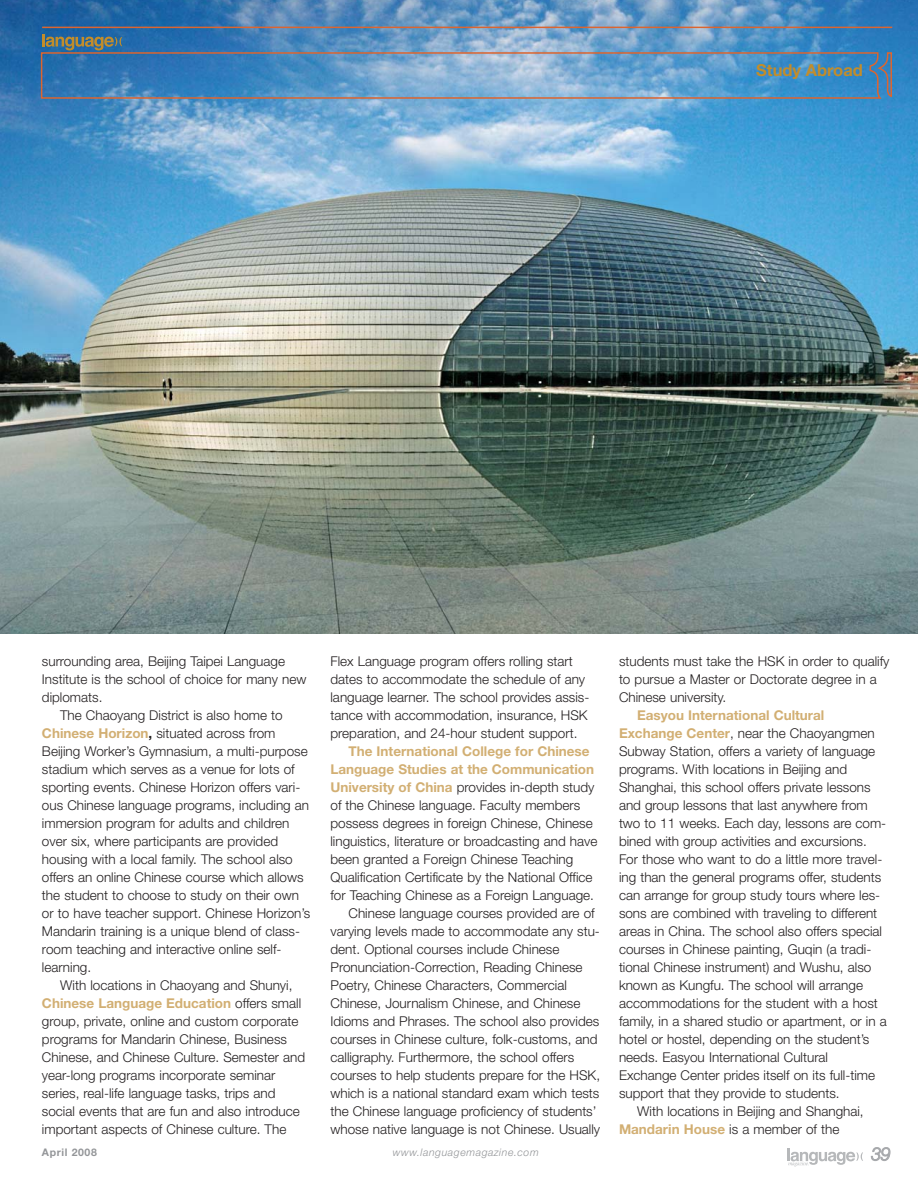
<style>
.page{position:relative;width:918px;height:1188px;background:#fff}
.page>*{position:absolute;margin:0;border:0;box-sizing:border-box;transform-origin:0 0}
.t1{font:italic 300 18px "Helvetica Neue";color:#a7a9ac}
.t2{font:700 16.5px "Helvetica Neue";color:#c28d2b}
.t3{font:300 13.5px/18px "Helvetica Neue";color:#231f20}
.t4{font:700 13.5px "Helvetica Neue";color:#d2af73}
.t5{font:italic 300 10.5px "Helvetica Neue";letter-spacing:.055em;color:#939598}
.t6{font:700 10.5px "Helvetica Neue";letter-spacing:.055em;color:#939598}
.s1{font-weight:700;color:#d2af73}
.s2{font-weight:700}
.s3{font-weight:300;color:#231f20}
</style>
<div class="page">
<img style="left:0;top:0;width:918px;height:634px">
<hr style="left:42px;top:27px;width:850px;height:1px;background:#dc652f">
<svg style="left:40px;top:34px;width:853px;height:65px;background:#5e92be"></svg>
<svg style="left:787px;top:1149px;width:76px;height:17px"></svg>
<p class="t2" style="left:756px;top:64px;width:108px">Study Abroad</p>
<p class="t3" style="left:42px;top:653px;width:245px">surrounding area, Beijing Taipei Language</p>
<p class="t3" style="left:42px;top:671px;width:266px">Institute is the school of choice for many new</p>
<p class="t3" style="left:42px;top:689px;width:62px">diplomats.</p>
<p class="t3" style="left:60px;top:707px;width:224px">The Chaoyang District is also home to</p>
<p class="t3" style="left:42px;top:725px;width:235px"><span class="s1">Chinese Horizon</span><span class="s2">,</span> situated across from</p>
<p class="t3" style="left:42px;top:743px;width:267px">Beijing Worker’s Gymnasium, a multi-purpose</p>
<p class="t3" style="left:42px;top:761px;width:254px">stadium which serves as a venue for lots of</p>
<p class="t3" style="left:42px;top:779px;width:260px">sporting events. Chinese Horizon offers vari-</p>
<p class="t3" style="left:42px;top:797px;width:269px">ous Chinese language programs, including an</p>
<p class="t3" style="left:42px;top:815px;width:249px">immersion program for adults and children</p>
<p class="t3" style="left:42px;top:833px;width:238px">over six, where participants are provided</p>
<p class="t3" style="left:42px;top:851px;width:252px">housing with a local family. The school also</p>
<p class="t3" style="left:42px;top:869px;width:263px">offers an online Chinese course which allows</p>
<p class="t3" style="left:42px;top:887px;width:258px">the student to choose to study on their own</p>
<p class="t3" style="left:42px;top:905px;width:270px">or to have teacher support. Chinese Horizon’s</p>
<p class="t3" style="left:42px;top:923px;width:260px">Mandarin training is a unique blend of class-</p>
<p class="t3" style="left:42px;top:941px;width:241px">room teaching and interactive online self-</p>
<p class="t3" style="left:42px;top:959px;width:51px">learning.</p>
<p class="t3" style="left:60px;top:977px;width:234px">With locations in Chaoyang and Shunyi,</p>
<p class="t4" style="left:42px;top:998px;width:261px">Chinese Language Education <span class="s3">offers small</span></p>
<p class="t3" style="left:42px;top:1013px;width:258px">group, private, online and custom corporate</p>
<p class="t3" style="left:42px;top:1031px;width:246px">programs for Mandarin Chinese, Business</p>
<p class="t3" style="left:42px;top:1049px;width:265px">Chinese, and Chinese Culture. Semester and</p>
<p class="t3" style="left:42px;top:1067px;width:235px">year-long programs incorporate seminar</p>
<p class="t3" style="left:42px;top:1085px;width:235px">series, real-life language tasks, trips and</p>
<p class="t3" style="left:42px;top:1103px;width:259px">social events that are fun and also introduce</p>
<p class="t3" style="left:42px;top:1121px;width:246px">important aspects of Chinese culture. The</p>
<p class="t3" style="left:331px;top:653px;width:260px">Flex Language program offers rolling start dates to accommodate the schedule of any language learner. The school provides assis&shy;tance with accommodation, insurance, HSK preparation, and 24-hour student support.</p>
<p class="t4" style="left:349px;top:746px;width:243px">The International College for Chinese</p>
<p class="t4" style="left:331px;top:764px;width:265px">Language Studies at the Communication</p>
<p class="t3" style="left:331px;top:779px;width:266px"><span class="s1">University of China</span> provides in-depth study</p>
<p class="t3" style="left:331px;top:797px;width:251px">of the Chinese language. Faculty members</p>
<p class="t3" style="left:331px;top:815px;width:264px">possess degrees in foreign Chinese, Chinese</p>
<p class="t3" style="left:331px;top:833px;width:268px">linguistics, literature or broadcasting and have</p>
<p class="t3" style="left:331px;top:851px;width:244px">been granted a Foreign Chinese Teaching</p>
<p class="t3" style="left:331px;top:869px;width:264px">Qualification Certificate by the National Office</p>
<p class="t3" style="left:331px;top:887px;width:265px">for Teaching Chinese as a Foreign Language.</p>
<p class="t3" style="left:349px;top:905px;width:248px">Chinese language courses provided are of</p>
<p class="t3" style="left:331px;top:923px;width:271px">varying levels made to accommodate any stu-</p>
<p class="t3" style="left:331px;top:941px;width:230px">dent. Optional courses include Chinese</p>
<p class="t3" style="left:331px;top:959px;width:254px">Pronunciation-Correction, Reading Chinese</p>
<p class="t3" style="left:331px;top:977px;width:238px">Poetry, Chinese Characters, Commercial</p>
<p class="t3" style="left:331px;top:995px;width:251px">Chinese, Journalism Chinese, and Chinese</p>
<p class="t3" style="left:331px;top:1013px;width:270px">Idioms and Phrases. The school also provides</p>
<p class="t3" style="left:331px;top:1031px;width:269px">courses in Chinese culture, folk-customs, and</p>
<p class="t3" style="left:331px;top:1049px;width:245px">calligraphy. Furthermore, the school offers</p>
<p class="t3" style="left:331px;top:1067px;width:271px">courses to help students prepare for the HSK,</p>
<p class="t3" style="left:331px;top:1085px;width:270px">which is a national standard exam which tests</p>
<p class="t3" style="left:331px;top:1103px;width:268px">the Chinese language proficiency of students’</p>
<p class="t3" style="left:331px;top:1121px;width:271px">whose native language is not Chinese. Usually</p>
<p class="t3" style="left:619px;top:653px;width:272px">students must take the HSK in order to qualify to pursue a Master or Doctorate degree in a<br>Chinese university.</p>
<p class="t4" style="left:637px;top:710px;width:189px">Easyou International Cultural</p>
<p class="t3" style="left:619px;top:725px;width:257px"><span class="s1">Exchange Center</span>, near the Chaoyangmen</p>
<p class="t3" style="left:619px;top:743px;width:258px">Subway Station, offers a variety of language</p>
<p class="t3" style="left:619px;top:761px;width:230px">programs. With locations in Beijing and</p>
<p class="t3" style="left:619px;top:779px;width:253px">Shanghai, this school offers private lessons</p>
<p class="t3" style="left:619px;top:797px;width:250px">and group lessons that last anywhere from</p>
<p class="t3" style="left:619px;top:815px;width:269px">two to 11 weeks. Each day, lessons are com-</p>
<p class="t3" style="left:619px;top:833px;width:249px">bined with group activities and excursions.</p>
<p class="t3" style="left:619px;top:851px;width:265px">For those who want to do a little more travel-</p>
<p class="t3" style="left:619px;top:869px;width:264px">ing than the general programs offer, students</p>
<p class="t3" style="left:619px;top:887px;width:263px">can arrange for group study tours where les-</p>
<p class="t3" style="left:619px;top:905px;width:260px">sons are combined with traveling to different</p>
<p class="t3" style="left:619px;top:923px;width:265px">areas in China. The school also offers special</p>
<p class="t3" style="left:619px;top:941px;width:254px">courses in Chinese painting, Guqin (a tradi-</p>
<p class="t3" style="left:619px;top:959px;width:254px">tional Chinese instrument) and Wushu, also</p>
<p class="t3" style="left:619px;top:977px;width:246px">known as Kungfu. The school will arrange</p>
<p class="t3" style="left:619px;top:995px;width:260px">accommodations for the student with a host</p>
<p class="t3" style="left:619px;top:1013px;width:269px">family, in a shared studio or apartment, or in a</p>
<p class="t3" style="left:619px;top:1031px;width:252px">hotel or hostel, depending on the student’s</p>
<p class="t3" style="left:619px;top:1049px;width:211px">needs. Easyou International Cultural</p>
<p class="t3" style="left:619px;top:1067px;width:258px">Exchange Center prides itself on its full-time</p>
<p class="t3" style="left:619px;top:1085px;width:222px">support that they provide to students.</p>
<p class="t3" style="left:637px;top:1103px;width:228px">With locations in Beijing and Shanghai,</p>
<p class="t3" style="left:619px;top:1121px;width:222px"><span class="s1">Mandarin House</span> is a member of the</p>
<p class="t6" style="left:42px;top:1149px;width:56px">April 2008</p>
<p class="t5" style="left:393px;top:1149px;width:148px">www.languagemagazine.com</p>
<h1 class="t1" style="left:871px;top:1147px;width:21px">39</h1>
</div>
